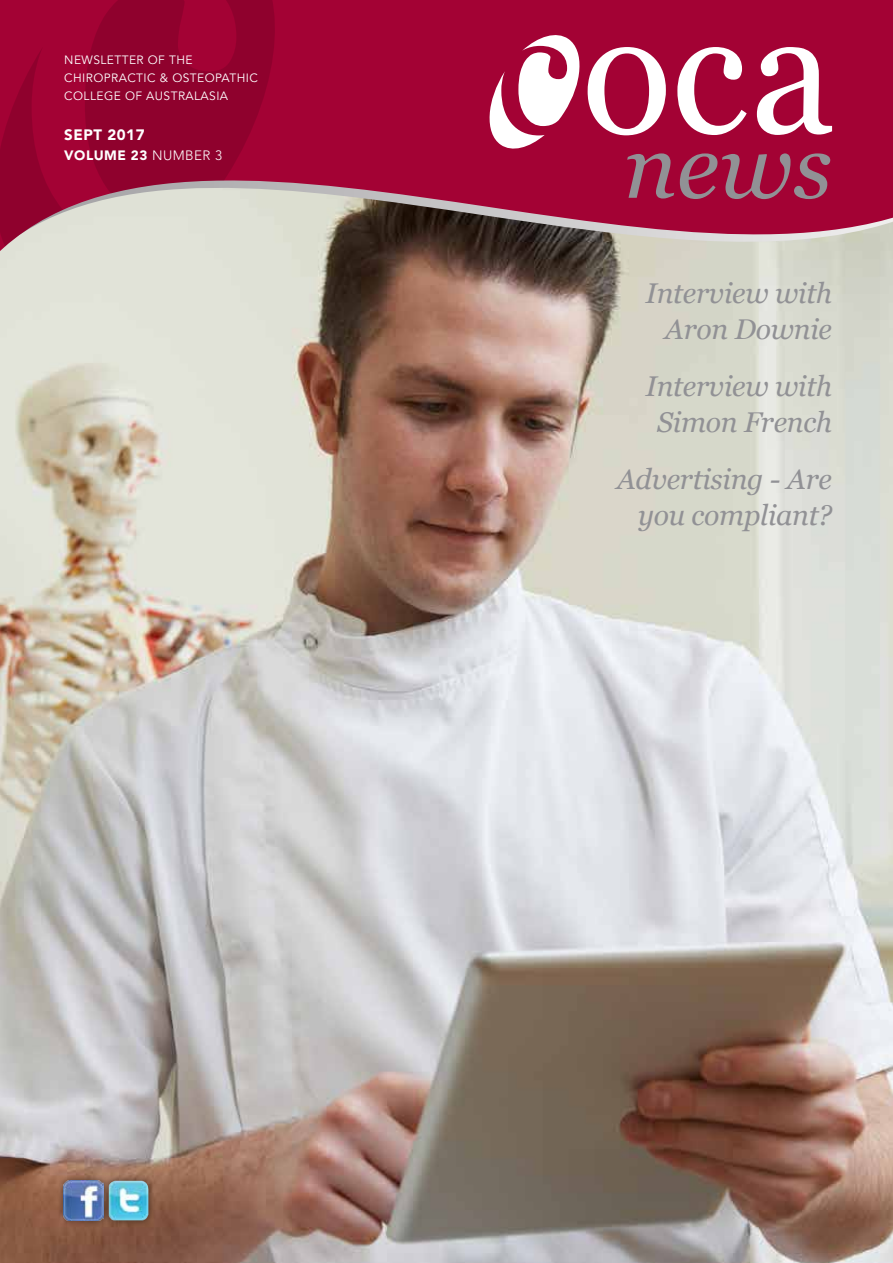
<style>
.page{position:relative;width:893px;height:1263px;background:#fff}
.page>*{position:absolute;margin:0;border:0;box-sizing:border-box;transform-origin:0 0}
.t1{font:italic 90px "Georgia";color:#919195}
.t2{font:italic 28.5px/36px "Georgia";letter-spacing:-.01em;color:#919195;text-align:right}
.t3{font:900 15px "Avenir";letter-spacing:.035em;color:#fff}
.t4{font:900 13.5px "Avenir";letter-spacing:.035em;color:#fff}
.t5{font:12px/18px "Avenir";letter-spacing:.035em;color:#fff}
.s1{font-weight:300}
</style>
<div class="page">
<img style="left:0;top:410px;width:893px;height:853px">
<svg style="left:0;top:0;width:893px;height:410px;background:#b2707b"></svg>
<svg style="left:0;top:0;width:276px;height:251px;background:#a53053"></svg>
<svg style="left:677px;top:47px;width:70px;height:88px"></svg>
<svg style="left:757px;top:47px;width:75px;height:88px"></svg>
<svg style="left:484px;top:31px;width:182px;height:122px"></svg>
<div style="left:57px;top:1173px;width:54px;height:55px;background:#000;opacity:.5"></div>
<img style="left:64px;top:1181px;width:37px;height:39px">
<div style="left:101px;top:1174px;width:54px;height:54px;background:#000;opacity:.5"></div>
<img style="left:109px;top:1181px;width:39px;height:39px">
<p class="t5" style="left:64px;top:51px;width:195px">NEWSLETTER OF THE<br>CHIROPRACTIC &amp; OSTEOPATHIC<br>COLLEGE OF AUSTRALASIA</p>
<p class="t3" style="left:64px;top:126px;width:82px">SEPT 2017</p>
<p class="t4" style="left:64px;top:147px;width:159px">VOLUME 23 <span class="s1">NUMBER 3</span></p>
<h1 class="t1" style="left:624px;top:116px;width:210px">news</h1>
<p class="t2" style="left:646px;top:275px;width:188px">Interview with<br>Aron Downie</p>
<p class="t2" style="left:646px;top:368px;width:188px;text-align:center">Interview with<br>Simon French</p>
<p class="t2" style="left:617px;top:461px;width:217px">Advertising - Are you compliant?</p>
</div>
